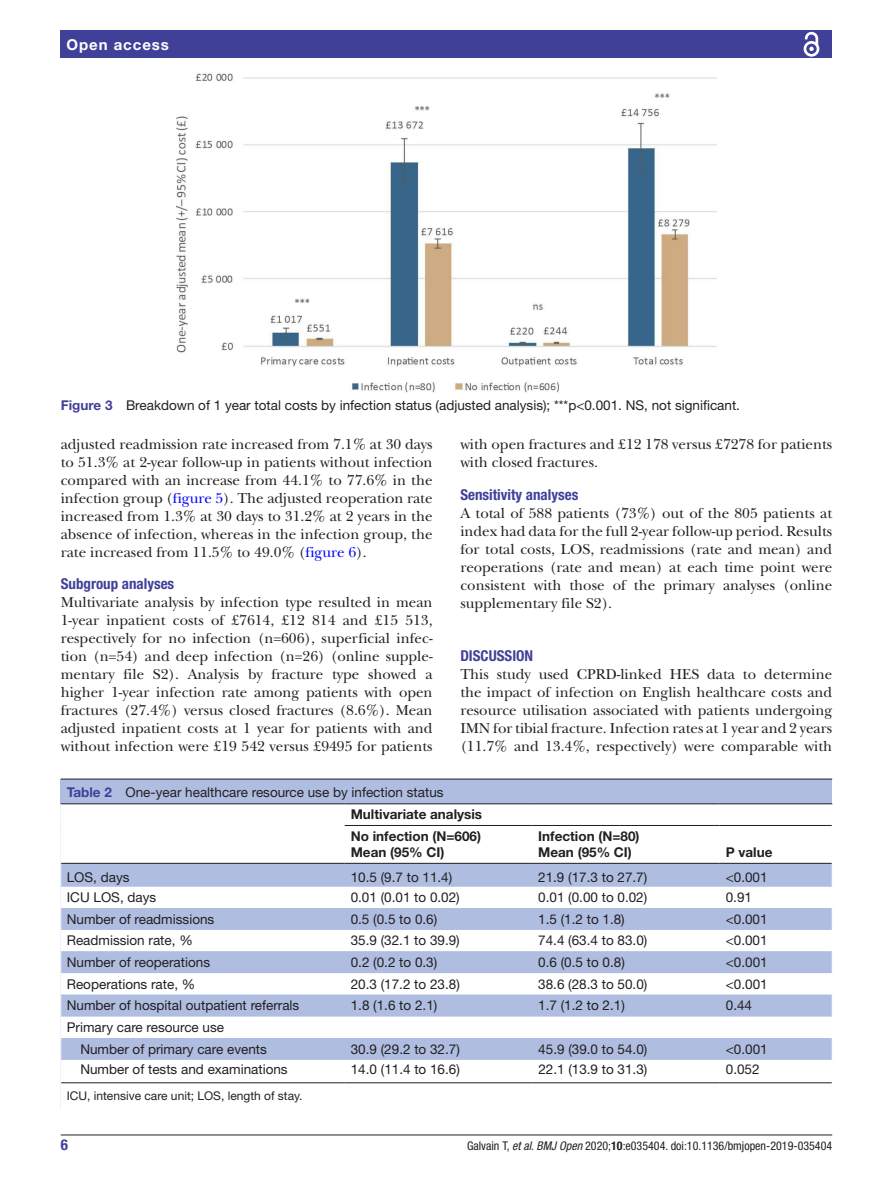
<style>
.page{position:relative;width:893px;height:1191px;background:#fff}
.page>*{position:absolute;margin:0;border:0;box-sizing:border-box;transform-origin:0 0}
.t1{font:15px/18px "New Baskerville";color:#231f20;text-align:justify}
.t2{font:700 condensed 15px "Helvetica Neue LT Std";color:#414099}
.t3{font:700 15px "Helvetica Neue LT Std";letter-spacing:.065em;color:#fff}
.t4{font:13.5px/21.9px "Helvetica Neue LT Std";color:#231f20}
.t5{font:700 13.5px/16.2px "Helvetica Neue LT Std";color:#231f20}
.t6{font:condensed 12px "Helvetica Neue LT Std";color:#231f20}
.t7{font:12px "Helvetica Neue LT Std";color:#231f20}
.s1{font-weight:700;color:#414099}
.s2{color:#00f}
.s3{font-weight:700}
.s4{font-style:italic}
</style>
<div class="page">
<hr style="left:61px;top:1134px;width:771px;height:1px;background:#231f20">
<div style="left:61px;top:31px;width:771px;height:27px;background:#414099"></div>
<svg style="left:803px;top:31px;width:17px;height:26px"></svg>
<img style="left:176px;top:73px;width:540px;height:319px">
<div style="left:61px;top:779px;width:771px;height:330px;background:#afbde1"></div>
<hr style="left:61px;top:778px;width:771px;height:1px;background:#231f20">
<div style="left:61px;top:804px;width:771px;height:305px;background:#fff"></div>
<svg style="left:61px;top:864px;width:771px;height:195px"></svg>
<hr style="left:61px;top:863px;width:284px;height:1px;background:#231f20">
<hr style="left:61px;top:803px;width:284px;height:1px;background:#231f20">
<hr style="left:345px;top:803px;width:187px;height:1px;background:#231f20">
<hr style="left:532px;top:803px;width:188px;height:1px;background:#231f20">
<hr style="left:720px;top:803px;width:112px;height:1px;background:#231f20">
<hr style="left:345px;top:825px;width:187px;height:1px;background:#231f20">
<hr style="left:345px;top:863px;width:187px;height:1px;background:#231f20">
<hr style="left:532px;top:825px;width:188px;height:1px;background:#231f20">
<hr style="left:532px;top:863px;width:188px;height:1px;background:#231f20">
<hr style="left:720px;top:825px;width:112px;height:1px;background:#231f20">
<hr style="left:720px;top:863px;width:112px;height:1px;background:#231f20">
<hr style="left:345px;top:1082px;width:187px;height:1px;background:#231f20">
<hr style="left:532px;top:1082px;width:188px;height:1px;background:#231f20">
<hr style="left:720px;top:1082px;width:112px;height:1px;background:#231f20">
<hr style="left:61px;top:1082px;width:284px;height:1px;background:#231f20">
<svg style="left:60px;top:804px;width:1px;height:21px"></svg>
<svg style="left:60px;top:863px;width:1px;height:246px"></svg>
<hr style="left:67px;top:1099px;width:765px;height:2px;background:#fff">
<p class="t3" style="left:66px;top:35px;width:104px">Open access</p>
<p class="t4" style="left:61px;top:394px;width:681px"><span class="s1">Figure 3</span> Breakdown of 1 year total costs by infection status (adjusted analysis); ***p&lt;0.001. NS, not significant.</p>
<p class="t1" style="left:61px;top:435px;width:373px">adjusted readmission rate increased from 7.1% at 30 days to 51.3% at 2-year follow-up in patients without infection compared with an increase from 44.1% to 77.6% in the infection group (<span class="s2">figure 5</span>). The adjusted reoperation rate increased from 1.3% at 30 days to 31.2% at 2 years in the absence of infection, whereas in the infection group, the rate increased from 11.5% to 49.0% (<span class="s2">figure 6</span>).</p>
<p class="t2" style="left:61px;top:574px;width:115px">Subgroup analyses</p>
<p class="t1" style="left:61px;top:593px;width:373px">Multivariate analysis by infection type resulted in mean 1-year inpatient costs of £7614, £12 814 and £15 513, respectively for no infection (n=606), superficial infec&shy;tion (n=54) and deep infection (n=26) (online supple&shy;mentary file S2). Analysis by fracture type showed a higher 1-year infection rate among patients with open fractures (27.4%) versus closed fractures (8.6%). Mean adjusted inpatient costs at 1 year for patients with and without infection were £19 542 versus £9495 for patients</p>
<p class="t1" style="left:460px;top:435px;width:373px">with open fractures and £12 178 versus £7278 for patients with closed fractures.</p>
<p class="t2" style="left:460px;top:485px;width:119px">Sensitivity analyses</p>
<p class="t1" style="left:460px;top:504px;width:373px">A total of 588 patients (73%) out of the 805 patients at index had data for the full 2-year follow-up period. Results for total costs, LOS, readmissions (rate and mean) and reoperations (rate and mean) at each time point were consistent with those of the primary analyses (online supplementary file S2).</p>
<p class="t2" style="left:460px;top:646px;width:74px">DISCUSSION</p>
<p class="t1" style="left:460px;top:665px;width:373px">This study used CPRD-linked HES data to determine the impact of infection on English healthcare costs and resource utilisation associated with patients undergoing IMN for tibial fracture. Infection rates at 1 year and 2 years (11.7% and 13.4%, respectively) were comparable with</p>
<p class="t4" style="left:351px;top:781px;width:133px;text-indent:-284px"><span class="s1">Table 2</span> One-year healthcare resource use by infection status<br><span class="s3">Multivariate analysis<br>No infection (N=606)</span></p>
<p class="t5" style="left:351px;top:844px;width:95px">Mean (95% CI)</p>
<p class="t5" style="left:538px;top:828px;width:103px">Infection (N=80)<br>Mean (95% CI)</p>
<p class="t5" style="left:726px;top:844px;width:48px">P value</p>
<p class="t4" style="left:67px;top:866px;width:64px">LOS, days</p>
<p class="t4" style="left:351px;top:866px;width:103px">10.5 (9.7 to 11.4)</p>
<p class="t4" style="left:538px;top:866px;width:111px">21.9 (17.3 to 27.7)</p>
<p class="t4" style="left:726px;top:866px;width:43px">&lt;0.001</p>
<p class="t4" style="left:67px;top:886px;width:91px">ICU LOS, days</p>
<p class="t4" style="left:351px;top:886px;width:111px">0.01 (0.01 to 0.02)</p>
<p class="t4" style="left:538px;top:886px;width:111px">0.01 (0.00 to 0.02)</p>
<p class="t4" style="left:726px;top:886px;width:28px">0.91</p>
<p class="t4" style="left:67px;top:907px;width:149px">Number of readmissions</p>
<p class="t4" style="left:351px;top:907px;width:88px">0.5 (0.5 to 0.6)</p>
<p class="t4" style="left:538px;top:907px;width:88px">1.5 (1.2 to 1.8)</p>
<p class="t4" style="left:726px;top:907px;width:43px">&lt;0.001</p>
<p class="t4" style="left:67px;top:929px;width:128px">Readmission rate, %</p>
<p class="t4" style="left:351px;top:929px;width:111px">35.9 (32.1 to 39.9)</p>
<p class="t4" style="left:538px;top:929px;width:111px">74.4 (63.4 to 83.0)</p>
<p class="t4" style="left:726px;top:929px;width:43px">&lt;0.001</p>
<p class="t4" style="left:67px;top:951px;width:145px">Number of reoperations</p>
<p class="t4" style="left:351px;top:951px;width:88px">0.2 (0.2 to 0.3)</p>
<p class="t4" style="left:538px;top:951px;width:88px">0.6 (0.5 to 0.8)</p>
<p class="t4" style="left:726px;top:951px;width:43px">&lt;0.001</p>
<p class="t4" style="left:67px;top:972px;width:130px">Reoperations rate, %</p>
<p class="t4" style="left:351px;top:972px;width:111px">20.3 (17.2 to 23.8)</p>
<p class="t4" style="left:538px;top:972px;width:111px">38.6 (28.3 to 50.0)</p>
<p class="t4" style="left:726px;top:972px;width:43px">&lt;0.001</p>
<p class="t4" style="left:67px;top:994px;width:234px">Number of hospital outpatient referrals</p>
<p class="t4" style="left:351px;top:994px;width:88px">1.8 (1.6 to 2.1)</p>
<p class="t4" style="left:538px;top:994px;width:88px">1.7 (1.2 to 2.1)</p>
<p class="t4" style="left:726px;top:994px;width:28px">0.44</p>
<p class="t4" style="left:80px;top:1016px;width:188px;text-indent:-14px">Primary care resource use<br>Number of primary care events</p>
<p class="t4" style="left:351px;top:1037px;width:111px">30.9 (29.2 to 32.7)</p>
<p class="t4" style="left:538px;top:1037px;width:111px">45.9 (39.0 to 54.0)</p>
<p class="t4" style="left:726px;top:1037px;width:43px">&lt;0.001</p>
<p class="t4" style="left:80px;top:1057px;width:209px">Number of tests and examinations</p>
<p class="t4" style="left:351px;top:1057px;width:111px">14.0 (11.4 to 16.6)</p>
<p class="t4" style="left:538px;top:1057px;width:111px">22.1 (13.9 to 31.3)</p>
<p class="t4" style="left:726px;top:1057px;width:35px">0.052</p>
<p class="t7" style="left:67px;top:1089px;width:237px">ICU, intensive care unit; LOS, length of stay.</p>
<p class="t2" style="left:61px;top:1135px;width:9px">6</p>
<p class="t6" style="left:467px;top:1138px;width:367px">Galvain T, <span class="s4">et al</span>. <span class="s4">BMJ Open</span> 2020;<span class="s3">10</span>:e035404. doi:10.1136/bmjopen-2019-035404</p>
</div>
